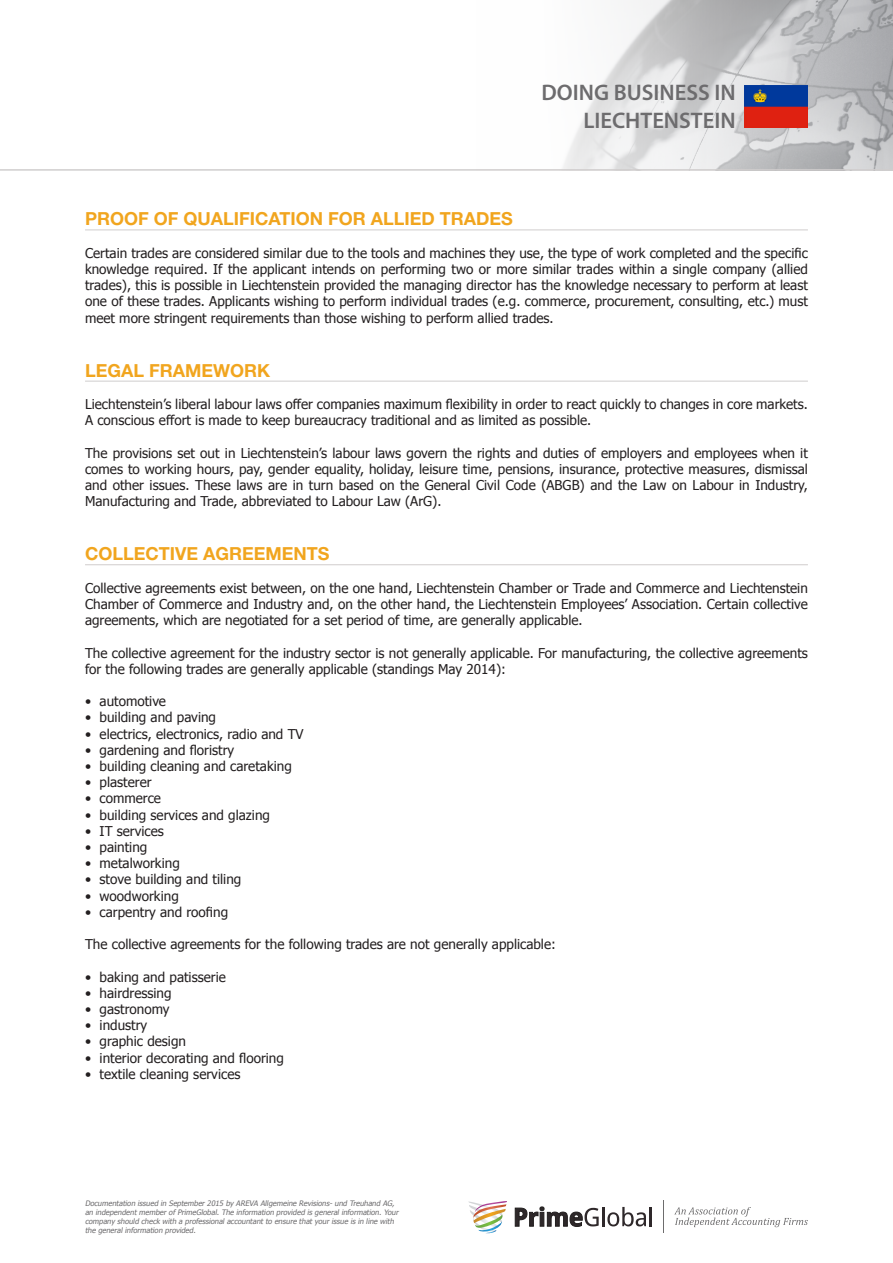
<style>
.page{position:relative;width:893px;height:1263px;background:#fff}
.page>*{position:absolute;margin:0;border:0;box-sizing:border-box;transform-origin:0 0}
.t1{font:600 22.5px/27.2px "Myriad Pro";color:#6d6c6e;text-align:right}
.Section_Header{font:700 18px "Helvetica Neue LT Std";color:#f1a51e}
.t2{font:13.5px/16.2px "Tahoma";color:#231f20;text-align:justify}
.t3{font:italic 7.5px/9px "Tahoma";color:#6d6c6e}
</style>
<div class="page">
<img style="left:476px;top:0;width:417px;height:170px">
<hr style="left:0;top:170px;width:893px;height:1px;background:#d0cdcd">
<svg style="left:468px;top:1201px;width:39px;height:32px"></svg>
<svg style="left:515px;top:1207px;width:137px;height:19px"></svg>
<svg style="left:674px;top:1207px;width:134px;height:20px"></svg>
<hr style="left:664px;top:1200px;width:1px;height:33px;background:#6d6c6d">
<img style="left:744px;top:85px;width:64px;height:43px">
<hr style="left:85px;top:230px;width:723px;height:1px;background:#d0cdcd">
<hr style="left:85px;top:381px;width:723px;height:1px;background:#d0cdcd">
<hr style="left:85px;top:564px;width:723px;height:1px;background:#d0cdcd">
<h1 class="t1" style="left:541px;top:79px;width:196px">DOING BUSINESS IN<br>LIECHTENSTEIN</h1>
<p class="Section_Header" style="left:85px;top:208px;width:429px">PROOF OF QUALIFICATION FOR ALLIED TRADES</p>
<p class="t2" style="left:85px;top:244px;width:724px">Certain trades are considered similar due to the tools and machines they use, the type of work completed and the specific knowledge required. If the applicant intends on performing two or more similar trades within a single company (allied trades), this is possible in Liechtenstein provided the managing director has the knowledge necessary to perform at least one of these trades. Applicants wishing to perform individual trades (e.g. commerce, procurement, consulting, etc.) must meet more stringent requirements than those wishing to perform allied trades.</p>
<p class="Section_Header" style="left:85px;top:359px;width:186px">LEGAL FRAMEWORK</p>
<p class="t2" style="left:85px;top:395px;width:724px">Liechtenstein’s liberal labour laws offer companies maximum flexibility in order to react quickly to changes in core markets.<br>A conscious effort is made to keep bureaucracy traditional and as limited as possible.</p>
<p class="t2" style="left:85px;top:444px;width:724px">The provisions set out in Liechtenstein’s labour laws govern the rights and duties of employers and employees when it comes to working hours, pay, gender equality, holiday, leisure time, pensions, insurance, protective measures, dismissal and other issues. These laws are in turn based on the General Civil Code (ABGB) and the Law on Labour in Industry, Manufacturing and Trade, abbreviated to Labour Law (ArG).</p>
<p class="Section_Header" style="left:85px;top:543px;width:246px">COLLECTIVE AGREEMENTS</p>
<p class="t2" style="left:85px;top:579px;width:724px">Collective agreements exist between, on the one hand, Liechtenstein Chamber or Trade and Commerce and Liechtenstein Chamber of Commerce and Industry and, on the other hand, the Liechtenstein Employees’ Association. Certain collective agreements, which are negotiated for a set period of time, are generally applicable.</p>
<p class="t2" style="left:85px;top:644px;width:724px">The collective agreement for the industry sector is not generally applicable. For manufacturing, the collective agreements for the following trades are generally applicable (standings May 2014):</p>
<p class="t2" style="left:85px;top:692px;width:83px">• automotive</p>
<p class="t2" style="left:85px;top:709px;width:133px">• building and paving</p>
<p class="t2" style="left:85px;top:725px;width:220px">• electrics, electronics, radio and TV</p>
<p class="t2" style="left:85px;top:741px;width:151px">• gardening and floristry</p>
<p class="t2" style="left:85px;top:757px;width:208px">• building cleaning and caretaking</p>
<p class="t2" style="left:85px;top:773px;width:68px">• plasterer</p>
<p class="t2" style="left:85px;top:790px;width:78px">• commerce</p>
<p class="t2" style="left:85px;top:806px;width:186px">• building services and glazing</p>
<p class="t2" style="left:85px;top:822px;width:80px">• IT services</p>
<p class="t2" style="left:85px;top:838px;width:64px">• painting</p>
<p class="t2" style="left:85px;top:854px;width:96px">• metalworking</p>
<p class="t2" style="left:85px;top:871px;width:158px">• stove building and tiling</p>
<p class="t2" style="left:85px;top:887px;width:95px">• woodworking</p>
<p class="t2" style="left:85px;top:903px;width:145px">• carpentry and roofing</p>
<p class="t2" style="left:85px;top:935px;width:472px">The collective agreements for the following trades are not generally applicable:</p>
<p class="t2" style="left:85px;top:968px;width:142px">• baking and patisserie</p>
<p class="t2" style="left:85px;top:984px;width:88px">• hairdressing</p>
<p class="t2" style="left:85px;top:1000px;width:86px">• gastronomy</p>
<p class="t2" style="left:85px;top:1016px;width:64px">• industry</p>
<p class="t2" style="left:85px;top:1033px;width:102px">• graphic design</p>
<p class="t2" style="left:85px;top:1049px;width:200px">• interior decorating and flooring</p>
<p class="t2" style="left:85px;top:1065px;width:157px">• textile cleaning services</p>
<p class="t3" style="left:85px;top:1198px;width:317px">Documentation issued in September 2015 by AREVA Allgemeine Revisions- und Treuhand AG, an independent member of PrimeGlobal. The information provided is general information. Your company should check with a professional accountant to ensure that your issue is in line with the general information provided.</p>
</div>
